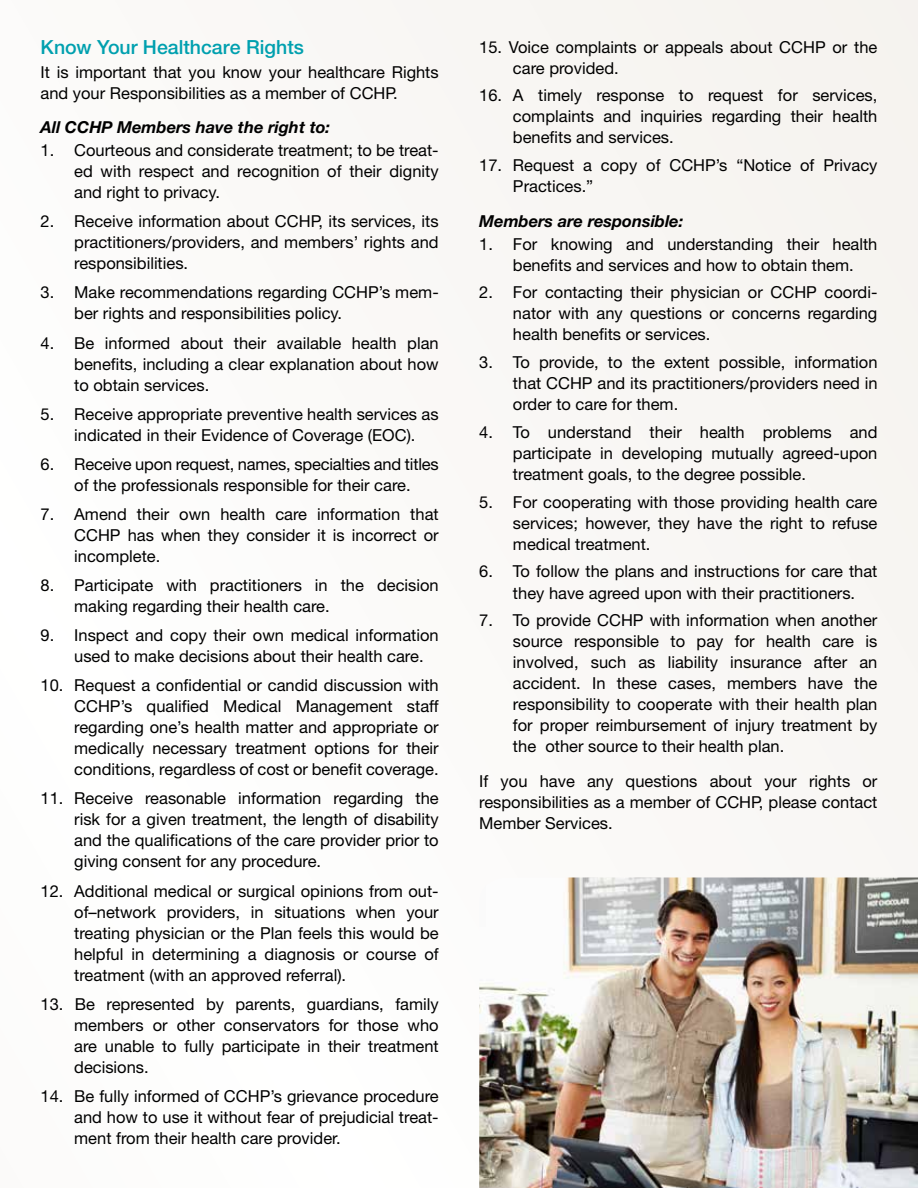
<style>
.page{position:relative;width:918px;height:1188px;background:#faf9f7}
.page>*{position:absolute;margin:0;border:0;box-sizing:border-box;transform-origin:0 0}
.t1{font:500 19.5px "Helvetica Neue LT Std";color:#00a0af}
.t2{font:16.5px/21px "Helvetica Neue LT Std";color:#000;text-align:justify}
.t3{font:italic 700 16.5px "Helvetica Neue LT Std";color:#000}
</style>
<div class="page">
<img style="left:479px;top:878px;width:439px;height:310px">
<p class="t1" style="left:40px;top:36px;width:265px">Know Your Healthcare Rights</p>
<p class="t2" style="left:40px;top:61px;width:400px">It is important that you know your healthcare Rights and your Responsibilities as a member of CCHP.</p>
<p class="t3" style="left:40px;top:117px;width:291px">All CCHP Members have the right to:</p>
<p class="t2" style="left:74px;top:140px;width:366px;text-indent:-34px">1. Courteous and considerate treatment; to be treat&shy;ed with respect and recognition of their dignity and right to privacy.</p>
<p class="t2" style="left:74px;top:211px;width:366px;text-indent:-34px">2. Receive information about CCHP, its services, its practitioners/providers, and members’ rights and responsibilities.</p>
<p class="t2" style="left:74px;top:282px;width:366px;text-indent:-34px">3. Make recommendations regarding CCHP’s mem&shy;ber rights and responsibilities policy.</p>
<p class="t2" style="left:74px;top:332px;width:366px;text-indent:-34px">4. Be informed about their available health plan benefits, including a clear explanation about how to obtain services.</p>
<p class="t2" style="left:74px;top:403px;width:366px;text-indent:-34px">5. Receive appropriate preventive health services as indicated in their Evidence of Coverage (EOC).</p>
<p class="t2" style="left:40px;top:453px;width:400px;text-align:center">6. Receive upon request, names, specialties and titles of the professionals responsible for their care.</p>
<p class="t2" style="left:74px;top:503px;width:366px;text-indent:-34px">7. Amend their own health care information that CCHP has when they consider it is incorrect or incomplete.</p>
<p class="t2" style="left:74px;top:574px;width:366px;text-indent:-34px">8. Participate with practitioners in the decision making regarding their health care.</p>
<p class="t2" style="left:74px;top:625px;width:366px;text-indent:-34px">9. Inspect and copy their own medical information used to make decisions about their health care.</p>
<p class="t2" style="left:74px;top:675px;width:366px;text-indent:-34px">10. Request a confidential or candid discussion with CCHP’s qualified Medical Management staff regarding one’s health matter and appropriate or medically necessary treatment options for their conditions, regardless of cost or benefit coverage.</p>
<p class="t2" style="left:74px;top:788px;width:366px;text-indent:-34px">11. Receive reasonable information regarding the risk for a given treatment, the length of disability and the qualifications of the care provider prior to giving consent for any procedure.</p>
<p class="t2" style="left:74px;top:880px;width:366px;text-indent:-34px">12. Additional medical or surgical opinions from out&shy;of–network providers, in situations when your treating physician or the Plan feels this would be helpful in determining a diagnosis or course of treatment (with an approved referral).</p>
<p class="t2" style="left:74px;top:993px;width:366px;text-indent:-34px">13. Be represented by parents, guardians, family members or other conservators for those who are unable to fully participate in their treatment decisions.</p>
<p class="t2" style="left:74px;top:1085px;width:366px;text-indent:-34px">14. Be fully informed of CCHP’s grievance procedure and how to use it without fear of prejudicial treat&shy;ment from their health care provider.</p>
<p class="t2" style="left:513px;top:36px;width:366px;text-indent:-34px">15. Voice complaints or appeals about CCHP or the care provided.</p>
<p class="t2" style="left:513px;top:85px;width:366px;text-indent:-34px">16. A timely response to request for services, complaints and inquiries regarding their health benefits and services.</p>
<p class="t2" style="left:513px;top:154px;width:366px;text-indent:-34px">17. Request a copy of CCHP’s “Notice of Privacy<br>Practices.”</p>
<p class="t3" style="left:479px;top:210px;width:206px">Members are responsible:</p>
<p class="t2" style="left:513px;top:233px;width:366px;text-indent:-34px">1. For knowing and understanding their health benefits and services and how to obtain them.</p>
<p class="t2" style="left:513px;top:282px;width:366px;text-indent:-34px">2. For contacting their physician or CCHP coordi&shy;nator with any questions or concerns regarding health benefits or services.</p>
<p class="t2" style="left:513px;top:352px;width:366px;text-indent:-34px">3. To provide, to the extent possible, information that CCHP and its practitioners/providers need in order to care for them.</p>
<p class="t2" style="left:513px;top:421px;width:366px;text-indent:-34px">4. To understand their health problems and participate in developing mutually agreed-upon treatment goals, to the degree possible.</p>
<p class="t2" style="left:513px;top:491px;width:366px;text-indent:-34px">5. For cooperating with those providing health care services; however, they have the right to refuse medical treatment.</p>
<p class="t2" style="left:513px;top:561px;width:366px;text-indent:-34px">6. To follow the plans and instructions for care that they have agreed upon with their practitioners.</p>
<p class="t2" style="left:513px;top:610px;width:366px;text-indent:-34px">7. To provide CCHP with information when another source responsible to pay for health care is involved, such as liability insurance after an accident. In these cases, members have the responsibility to cooperate with their health plan for proper reimbursement of injury treatment by the other source to their health plan.</p>
<p class="t2" style="left:479px;top:770px;width:400px">If you have any questions about your rights or responsibilities as a member of CCHP, please contact Member Services.</p>
</div>
